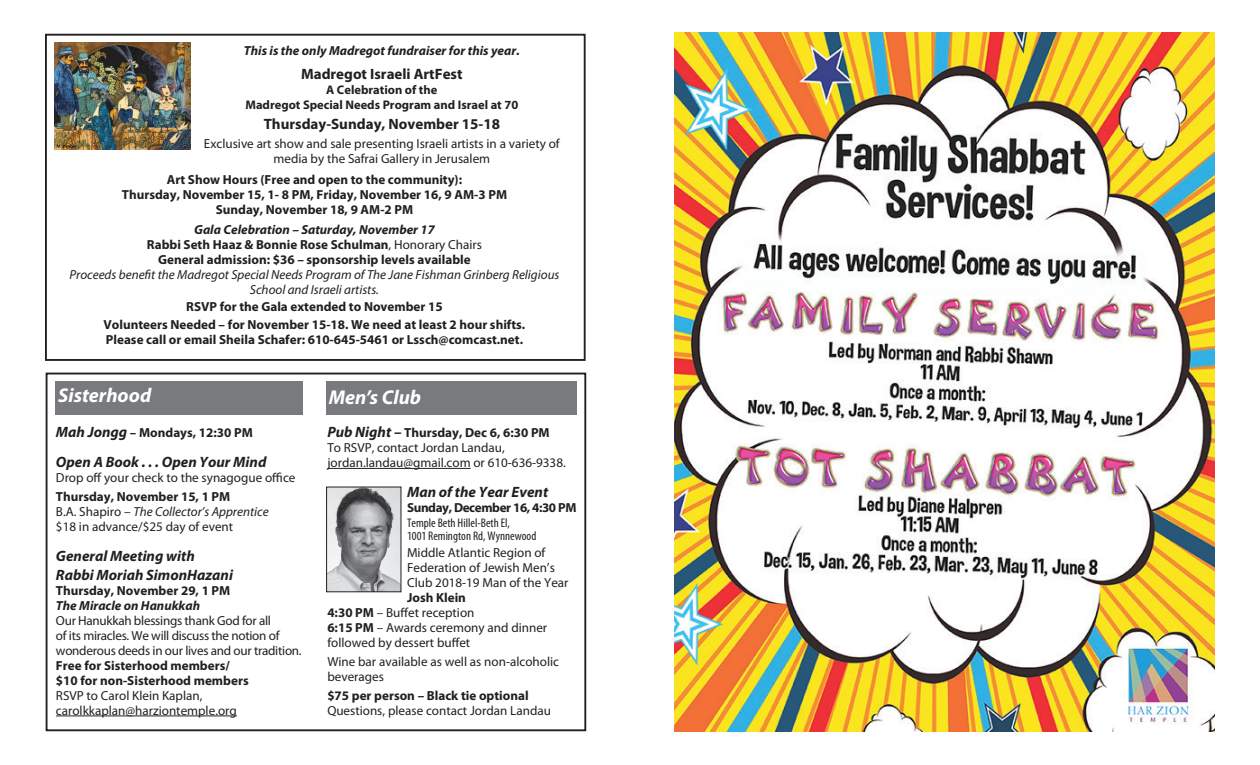
<style>
.page{position:relative;width:1260px;height:765px;background:#fff}
.page>*{position:absolute;margin:0;border:0;box-sizing:border-box;transform-origin:0 0}
.t1{font:italic 700 20px "Myriad Pro";color:#fff}
.t2{font:italic 700 15px/18.8px "Myriad Pro";color:#231f20}
.t3{font:700 15px "Myriad Pro";color:#231f20}
.t4{font:13.12px/15px "Myriad Pro";color:#231f20}
.t5{font:700 13.12px/15px "Myriad Pro";color:#231f20;text-align:center}
.t6{font:13.12px/15px "Myriad Pro";letter-spacing:-.02em;color:#231f20}
.t7{font:italic 13.12px/15px "Myriad Pro";color:#231f20;text-align:center}
.t8{font:italic 700 13.12px "Myriad Pro";color:#231f20}
.t9{font:700 13.12px "Myriad Pro";letter-spacing:-.03em;color:#231f20}
.t10{font:700 12.5px/15px "Myriad Pro";color:#231f20;text-align:center}
.t11{font:condensed 12.5px/12.5px "Myriad Pro";color:#231f20}
.s1{font-style:italic}
.s2{font-weight:400}
.s3{font-style:italic;font-size:15px}
.s4{font-weight:700}
.s5{font-weight:700;font-style:italic;font-size:15px}
</style>
<div class="page">
<div style="left:45px;top:34px;width:541px;height:327px;border:2px solid #231f20"></div>
<div style="left:46px;top:373px;width:540px;height:358px;border:2px solid #231f20"></div>
<div style="left:56px;top:381px;width:247px;height:34px;background:#787a7d"></div>
<hr style="left:56px;top:716px;width:181px;height:1px;background:#231f20">
<div style="left:326px;top:381px;width:251px;height:34px;background:#787a7d"></div>
<hr style="left:327px;top:468px;width:144px;height:1px;background:#231f20">
<img style="left:328px;top:489px;width:71px;height:101px">
<div style="left:326px;top:487px;width:75px;height:105px;border:1px solid #231f20"></div>
<img style="left:674px;top:33px;width:540px;height:698px">
<img style="left:55px;top:43px;width:135px;height:106px">
<p class="t8" style="left:244px;top:42px;width:277px">This is the only Madregot fundraiser for this year.</p>
<p class="t3" style="left:301px;top:64px;width:163px">Madregot Israeli ArtFest</p>
<p class="t10" style="left:245px;top:82px;width:274px">A Celebration of the<br>Madregot Special Needs Program and Israel at 70</p>
<p class="t3" style="left:264px;top:114px;width:238px">Thursday-Sunday, November 15-18</p>
<p class="t4" style="left:204px;top:135px;width:357px;text-align:center">Exclusive art show and sale presenting Israeli artists in a variety of media by the Safrai Gallery in Jerusalem</p>
<p class="t5" style="left:122px;top:171px;width:387px">Art Show Hours (Free and open to the community):<br>Thursday, November 15, 1- 8 PM, Friday, November 16, 9 AM-3 PM<br>Sunday, November 18, 9 AM-2 PM</p>
<p class="t5" style="left:147px;top:222px;width:337px"><span class="s1">Gala Celebration – Saturday, November 17<br></span>Rabbi Seth Haaz &amp; Bonnie Rose Schulman<span class="s2">, Honorary Chairs<br></span>General admission: $36 – sponsorship levels available</p>
<p class="t7" style="left:70px;top:267px;width:491px">Proceeds benefit the Madregot Special Needs Program of The Jane Fishman Grinberg Religious<br>School and Israeli artists.</p>
<p class="t5" style="left:104px;top:298px;width:423px;line-height:17.5px">RSVP for the Gala extended to November 15<br>Volunteers Needed – for November 15-18. We need at least 2 hour shifts.</p>
<p class="t5" style="left:106px;top:332px;width:419px">Please call or email Sheila Schafer: 610-645-5461 or Lssch@comcast.net.</p>
<h1 class="t1" style="left:58px;top:382px;width:95px">Sisterhood</h1>
<p class="t5" style="left:56px;top:425px;width:198px"><span class="s3">Mah Jongg</span> – Mondays, 12:30 PM</p>
<p class="t2" style="left:56px;top:452px;width:212px">Open A Book . . . Open Your Mind</p>
<p class="t4" style="left:56px;top:470px;width:241px">Drop off your check to the synagogue office</p>
<p class="t4" style="left:56px;top:489px;width:214px"><span class="s4">Thursday, November 15, 1 PM<br></span>B.A. Shapiro – <span class="s1">The Collector’s Apprentice </span>$18 in advance/$25 day of event</p>
<p class="t2" style="left:56px;top:546px;width:179px">General Meeting with<br>Rabbi Moriah SimonHazani</p>
<p class="t5" style="left:56px;top:582px;width:176px">Thursday, November 29, 1 PM</p>
<p class="t8" style="left:56px;top:597px;width:146px">The Miracle on Hanukkah</p>
<p class="t6" style="left:56px;top:612px;width:247px">Our Hanukkah blessings thank God for all<br>of its miracles. We will discuss the notion of wonderous deeds in our lives and our tradition.</p>
<p class="t5" style="left:56px;top:657px;width:194px;text-align:left">Free for Sisterhood members/ $10 for non-Sisterhood members</p>
<p class="t4" style="left:56px;top:688px;width:182px">RSVP to Carol Klein Kaplan, carolkkaplan@harziontemple.org</p>
<h1 class="t1" style="left:329px;top:384px;width:94px">Men’s Club</h1>
<p class="t4" style="left:327px;top:425px;width:240px"><span class="s5">Pub Night –</span> <span class="s4">Thursday, Dec 6, 6:30 PM<br></span>To RSVP, contact Jordan Landau, jordan.landau@gmail.com or 610-636-9338.</p>
<p class="t2" style="left:407px;top:482px;width:143px">Man of the Year Event</p>
<p class="t9" style="left:407px;top:499px;width:171px">Sunday, December 16, 4:30 PM</p>
<p class="t11" style="left:407px;top:517px;width:131px">Temple Beth Hillel-Beth El,<br>1001 Remington Rd, Wynnewood</p>
<p class="t4" style="left:407px;top:545px;width:163px">Middle Atlantic Region of<br>Federation of Jewish Men’s<br>Club 2018-19 Man of the Year</p>
<p class="t4" style="left:327px;top:590px;width:221px;text-indent:80px"><span class="s4">Josh Klein<br>4:30 PM</span> – Buffet reception<br><span class="s4">6:15 PM</span> – Awards ceremony and dinner followed by dessert buffet</p>
<p class="t4" style="left:327px;top:654px;width:233px">Wine bar available as well as non-alcoholic beverages</p>
<p class="t5" style="left:327px;top:687px;width:203px">$75 per person – Black tie optional</p>
<p class="t4" style="left:327px;top:703px;width:225px">Questions, please contact Jordan Landau</p>
</div>
